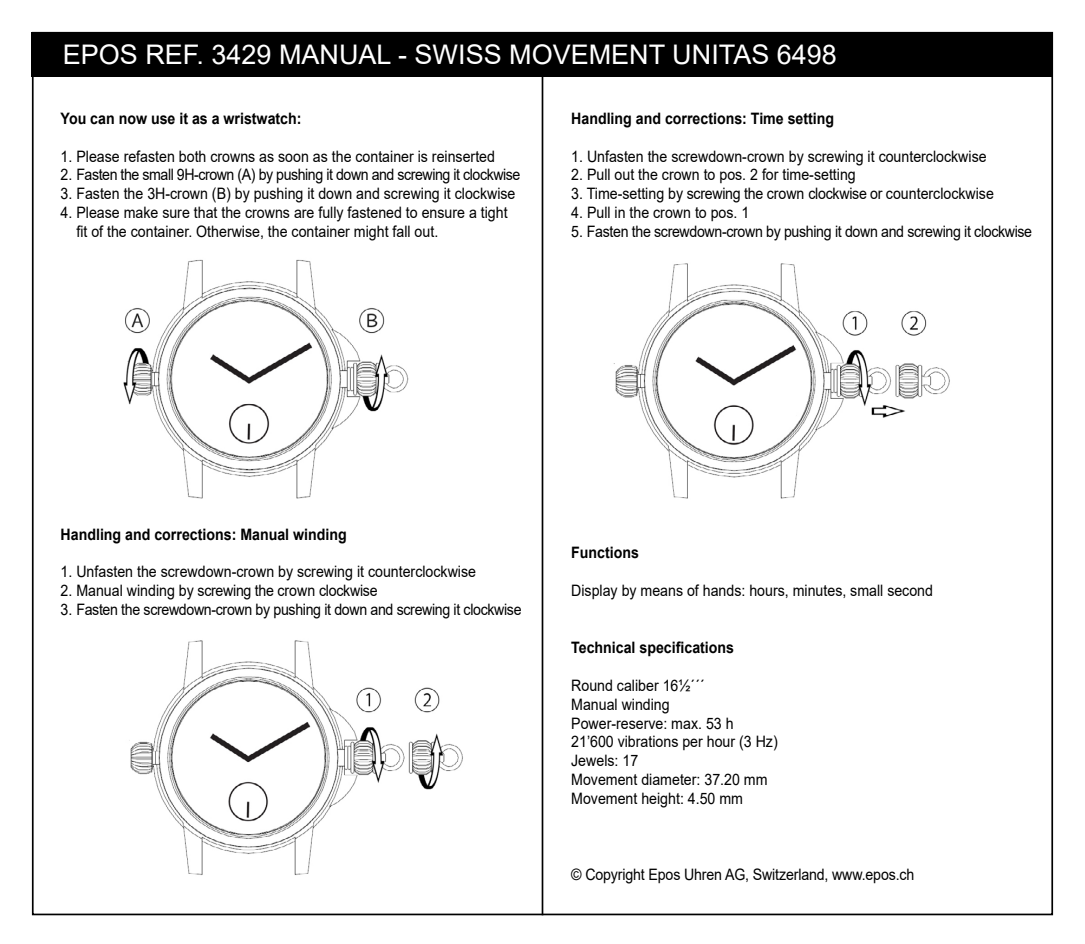
<style>
.page{position:relative;width:1085px;height:944px;background:#fff}
.page>*{position:absolute;margin:0;border:0;box-sizing:border-box;transform-origin:0 0}
.t1{font:27px "Arial";color:#fff}
.t2{font:15.75px/18.9px "Arial";color:#000;scale:.9 1}
.t3{font:700 15.75px "Arial";color:#000;scale:.9 1}
.t4{font:15.75px "Arial";letter-spacing:-.025em;color:#000;scale:.9 1}
.t5{font:15.75px "Arial";letter-spacing:-.03em;color:#000;scale:.9 1}
.t6{font:15.75px "Arial";letter-spacing:-.02em;color:#000;scale:.9 1}
</style>
<div class="page">
<div style="left:32px;top:32px;width:1020px;height:45px;background:#000"></div>
<img style="left:129px;top:640px;width:334px;height:235px">
<img style="left:613px;top:263px;width:337px;height:236px">
<hr style="left:541px;top:73px;width:2px;height:842px;background:#000">
<img style="left:123px;top:259px;width:286px;height:240px">
<h1 class="t1" style="left:63px;top:36px;width:775px">EPOS REF. 3429 MANUAL - SWISS MOVEMENT UNITAS 6498</h1>
<p class="t3" style="left:61px;top:107px;width:269px">You can now use it as a wristwatch:</p>
<p class="t2" style="left:61px;top:146px;width:484px">1. Please refasten both crowns as soon as the container is reinserted</p>
<p class="t5" style="left:61px;top:164px;width:512px">2. Fasten the small 9H-crown (A) by pushing it down and screwing it clockwise</p>
<p class="t2" style="left:61px;top:184px;width:507px">3. Fasten the 3H-crown (B) by pushing it down and screwing it clockwise</p>
<p class="t2" style="left:76px;top:203px;width:480px;text-indent:-16px">4. Please make sure that the crowns are fully fastened to ensure a tight fit of the container. Otherwise, the container might fall out.</p>
<p class="t3" style="left:571px;top:107px;width:294px">Handling and corrections: Time setting</p>
<p class="t2" style="left:571px;top:146px;width:463px">1. Unfasten the screwdown-crown by screwing it counterclockwise</p>
<p class="t2" style="left:571px;top:165px;width:318px">2. Pull out the crown to pos. 2 for time-setting</p>
<p class="t2" style="left:571px;top:184px;width:471px">3. Time-setting by screwing the crown clockwise or counterclockwise</p>
<p class="t2" style="left:571px;top:203px;width:199px">4. Pull in the crown to pos. 1</p>
<p class="t4" style="left:571px;top:221px;width:513px">5. Fasten the screwdown-crown by pushing it down and screwing it clockwise</p>
<p class="t3" style="left:61px;top:523px;width:319px">Handling and corrections: Manual winding</p>
<p class="t2" style="left:61px;top:562px;width:463px">1. Unfasten the screwdown-crown by screwing it counterclockwise</p>
<p class="t6" style="left:61px;top:580px;width:353px">2. Manual winding by screwing the crown clockwise</p>
<p class="t4" style="left:61px;top:599px;width:513px">3. Fasten the screwdown-crown by pushing it down and screwing it clockwise</p>
<p class="t3" style="left:571px;top:542px;width:77px">Functions</p>
<p class="t2" style="left:571px;top:581px;width:403px">Display by means of hands: hours, minutes, small second</p>
<p class="t3" style="left:571px;top:636px;width:182px">Technical specifications</p>
<p class="t2" style="left:571px;top:676px;width:231px">Round caliber 16½´´´<br>Manual winding<br>Power-reserve: max. 53 h<br>21’600 vibrations per hour (3 Hz)<br>Jewels: 17<br>Movement diameter: 37.20 mm<br>Movement height: 4.50 mm</p>
<p class="t2" style="left:571px;top:865px;width:383px">© Copyright Epos Uhren AG, Switzerland, www.epos.ch</p>
</div>
